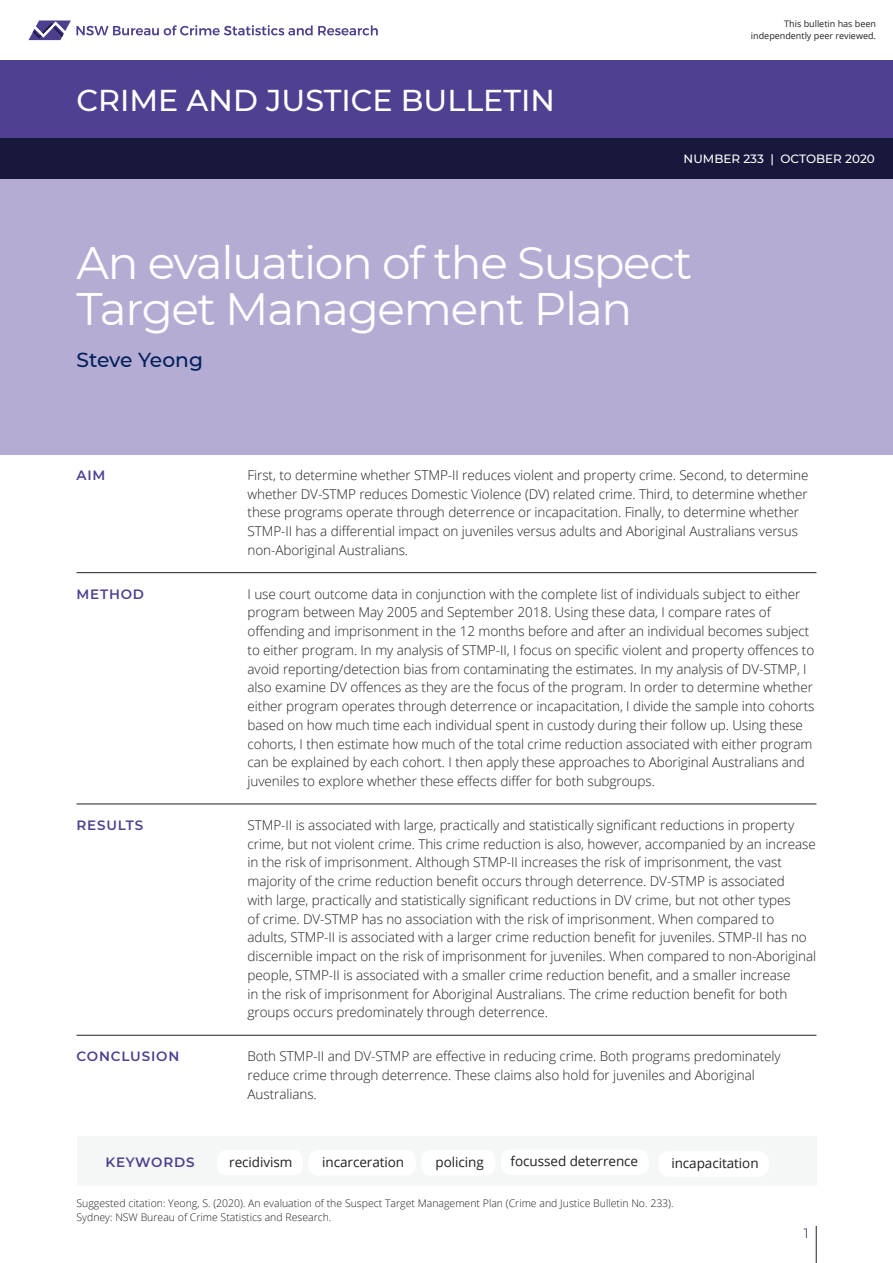
<style>
.page{position:relative;width:893px;height:1263px;background:#fff}
.page>*{position:absolute;margin:0;border:0;box-sizing:border-box;transform-origin:0 0}
.t1{font:45.45px/46.8px "Montserrat";letter-spacing:-.03em;color:#fff}
.Crime_and_Justice_Bu{font:500 30.15px "Montserrat";color:#fff}
.Author{font:500 20.25px "Montserrat";letter-spacing:-.005em;color:#001f5a}
.Body_copy{font:300 13.5px/18.8px "Open Sans";letter-spacing:-.005em;color:#231f20}
.Key_Words{font:13.5px "Open Sans";letter-spacing:-.005em;color:#231f20}
.Body_copy-2{font:600 13.5px "Montserrat";letter-spacing:.06em;color:#4f4091}
.t2{font:13.5px "Montserrat";color:#4f4091}
.Number_and_Month{font:500 12px "Montserrat";color:#fff}
.Footnote{font:300 10.5px "Open Sans";color:#231f20}
.t3{font:9px/12px "Open Sans";color:#231f20;text-align:right}
</style>
<div class="page">
<div style="left:77px;top:1137px;width:739px;height:49px;background:#f5f7f7"></div>
<div style="left:217px;top:1150px;width:86px;height:25px;background:#fff;border-radius:10px"></div>
<div style="left:308px;top:1150px;width:108px;height:25px;background:#fff;border-radius:10px"></div>
<div style="left:421px;top:1150px;width:75px;height:25px;background:#fff;border-radius:10px"></div>
<div style="left:501px;top:1149px;width:148px;height:26px;background:#fff;border-radius:10px"></div>
<div style="left:658px;top:1151px;width:111px;height:26px;background:#fff;border-radius:11px"></div>
<hr style="left:77px;top:572px;width:739px;height:1px;background:#231f20">
<hr style="left:77px;top:803px;width:739px;height:1px;background:#231f20">
<hr style="left:77px;top:1035px;width:739px;height:1px;background:#231f20">
<div style="left:0;top:179px;width:893px;height:276px;background:#b5acd4"></div>
<div style="left:0;top:61px;width:893px;height:77px;background:#4f4091"></div>
<div style="left:0;top:138px;width:893px;height:41px;background:#17183b"></div>
<svg style="left:29px;top:20px;width:349px;height:20px"></svg>
<hr style="left:816px;top:1226px;width:1px;height:37px;background:#231f20">
<p class="Crime_and_Justice_Bu" style="left:77px;top:79px;width:480px">CRIME AND JUSTICE BULLETIN</p>
<p class="t3" style="left:751px;top:18px;width:127px">This bulletin has been independently peer reviewed.</p>
<p class="Number_and_Month" style="left:684px;top:150px;width:193px">NUMBER 233 | OCTOBER 2020</p>
<h1 class="t1" style="left:77px;top:237px;width:617px">An evaluation of the Suspect<br>Target Management Plan</h1>
<p class="Author" style="left:77px;top:345px;width:128px">Steve Yeong</p>
<p class="Body_copy-2" style="left:77px;top:465px;width:30px">AIM</p>
<p class="Body_copy" style="left:248px;top:465px;width:562px">First, to determine whether STMP-II reduces violent and property crime. Second, to determine whether DV-STMP reduces Domestic Violence (DV) related crime. Third, to determine whether these programs operate through deterrence or incapacitation. Finally, to determine whether STMP-II has a differential impact on juveniles versus adults and Aboriginal Australians versus non-Aboriginal Australians.</p>
<p class="Body_copy-2" style="left:77px;top:584px;width:69px">METHOD</p>
<p class="Body_copy" style="left:248px;top:584px;width:568px">I use court outcome data in conjunction with the complete list of individuals subject to either program between May 2005 and September 2018. Using these data, I compare rates of offending and imprisonment in the 12 months before and after an individual becomes subject to either program. In my analysis of STMP-II, I focus on specific violent and property offences to avoid reporting/detection bias from contaminating the estimates. In my analysis of DV-STMP, I also examine DV offences as they are the focus of the program. In order to determine whether either program operates through deterrence or incapacitation, I divide the sample into cohorts based on how much time each individual spent in custody during their follow up. Using these cohorts, I then estimate how much of the total crime reduction associated with either program can be explained by each cohort. I then apply these approaches to Aboriginal Australians and juveniles to explore whether these effects differ for both subgroups.</p>
<p class="Body_copy-2" style="left:77px;top:815px;width:68px">RESULTS</p>
<p class="Body_copy" style="left:248px;top:815px;width:570px">STMP-II is associated with large, practically and statistically significant reductions in property crime, but not violent crime. This crime reduction is also, however, accompanied by an increase in the risk of imprisonment. Although STMP-II increases the risk of imprisonment, the vast majority of the crime reduction benefit occurs through deterrence. DV-STMP is associated<br>with large, practically and statistically significant reductions in DV crime, but not other types<br>of crime. DV-STMP has no association with the risk of imprisonment. When compared to adults, STMP-II is associated with a larger crime reduction benefit for juveniles. STMP-II has no discernible impact on the risk of imprisonment for juveniles. When compared to non-Aboriginal people, STMP-II is associated with a smaller crime reduction benefit, and a smaller increase<br>in the risk of imprisonment for Aboriginal Australians. The crime reduction benefit for both groups occurs predominately through deterrence.</p>
<p class="Body_copy-2" style="left:77px;top:1047px;width:104px">CONCLUSION</p>
<p class="Body_copy" style="left:248px;top:1046px;width:535px">Both STMP-II and DV-STMP are effective in reducing crime. Both programs predominately reduce crime through deterrence. These claims also hold for juveniles and Aboriginal<br>Australians.</p>
<p class="Body_copy-2" style="left:105px;top:1153px;width:91px">KEYWORDS</p>
<p class="Key_Words" style="left:229px;top:1152px;width:65px">recidivism</p>
<p class="Key_Words" style="left:322px;top:1152px;width:83px">incarceration</p>
<p class="Key_Words" style="left:435px;top:1153px;width:50px">policing</p>
<p class="Key_Words" style="left:511px;top:1152px;width:129px">focussed deterrence</p>
<p class="Key_Words" style="left:671px;top:1154px;width:89px">incapacitation</p>
<p class="Footnote" style="left:77px;top:1196px;width:599px">Suggested citation: Yeong, S. (2020). An evaluation of the Suspect Target Management Plan (Crime and Justice Bulletin No. 233).</p>
<p class="Footnote" style="left:77px;top:1210px;width:256px">Sydney: NSW Bureau of Crime Statistics and Research.</p>
<p class="t2" style="left:804px;top:1224px;width:6px">1</p>
</div>
